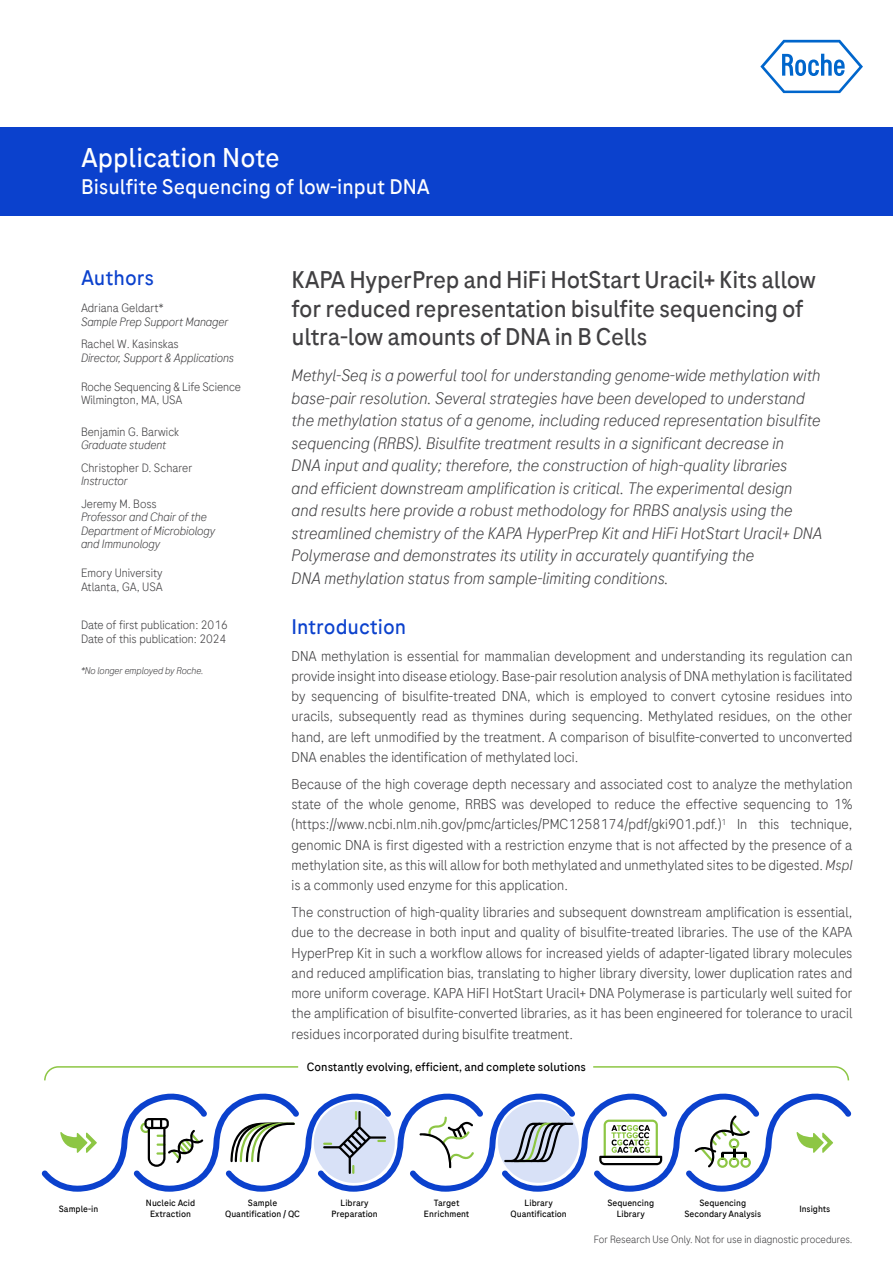
<style>
.page{position:relative;width:893px;height:1263px;background:#fff}
.page>*{position:absolute;margin:0;border:0;box-sizing:border-box;transform-origin:0 0}
.t1{font:27px "Roche Sans";color:#fff}
.t2{font:24px/28.5px "Roche Sans";letter-spacing:-.015em;color:#414042}
.t3{font:21px "Roche Sans";color:#fff}
.t4{font:21px "Roche Sans";color:#0b41cd}
.t5{font:italic 300 16.5px/22.5px "Roche Sans";color:#414042}
.t6{font:300 14.25px/20.2px "Roche Sans";color:#414042;text-align:justify}
.t7{font:300 12px/13.5px "Roche Sans";color:#414042}
.t8{font:italic 300 12px/13.5px "Roche Sans";letter-spacing:-.01em;color:#414042}
.t9{font:11.85px "Roche Sans";color:#000}
.t10{font:300 10.5px "Roche Sans";color:#414042}
.t11{font:italic 300 9.75px "Roche Sans";letter-spacing:-.01em;color:#414042}
.t12{font:9px/11.2px "Roche Sans";color:#000;text-align:center}
.s1{font-style:italic}
</style>
<div class="page">
<div style="left:0;top:127px;width:893px;height:88px;background:#0b41cd"></div>
<svg style="left:760px;top:40px;width:103px;height:53px"></svg>
<svg style="left:44px;top:1066px;width:254px;height:14px"></svg>
<svg style="left:593px;top:1066px;width:256px;height:14px"></svg>
<svg style="left:41px;top:1093px;width:810px;height:99px"></svg>
<h1 class="t1" style="left:81px;top:140px;width:200px">Application Note</h1>
<h3 class="t3" style="left:81px;top:173px;width:350px">Bisulfite Sequencing of low-input DNA</h3>
<h3 class="t4" style="left:81px;top:265px;width:75px">Authors</h3>
<p class="t7" style="left:81px;top:301px;width:84px">Adriana Geldart*</p>
<p class="t8" style="left:81px;top:315px;width:149px">Sample Prep Support Manager</p>
<p class="t7" style="left:81px;top:337px;width:99px">Rachel W. Kasinskas</p>
<p class="t8" style="left:81px;top:351px;width:155px">Director, Support &amp; Applications</p>
<p class="t7" style="left:81px;top:380px;width:162px">Roche Sequencing &amp; Life Science<br>Wilmington, MA, USA</p>
<p class="t7" style="left:81px;top:425px;width:100px">Benjamin G. Barwick</p>
<p class="t8" style="left:81px;top:438px;width:87px">Graduate student</p>
<p class="t7" style="left:81px;top:461px;width:113px">Christopher D. Scharer</p>
<p class="t8" style="left:81px;top:474px;width:48px">Instructor</p>
<p class="t7" style="left:81px;top:496px;width:77px">Jeremy M. Boss</p>
<p class="t8" style="left:81px;top:510px;width:136px">Professor and Chair of the<br>Department of Microbiology and Immunology</p>
<p class="t7" style="left:81px;top:566px;width:83px">Emory University<br>Atlanta, GA, USA</p>
<p class="t7" style="left:81px;top:618px;width:148px">Date of first publication: 2016<br>Date of this publication: 2024</p>
<p class="t11" style="left:81px;top:665px;width:124px">*No longer employed by Roche.</p>
<h2 class="t2" style="left:292px;top:265px;width:526px">KAPA HyperPrep and HiFi HotStart Uracil+ Kits allow for reduced representation bisulfite sequencing of ultra-low amounts of DNA in B Cells</h2>
<p class="t5" style="left:292px;top:364px;width:532px">Methyl-Seq is a powerful tool for understanding genome-wide methylation with base-pair resolution. Several strategies have been developed to understand the methylation status of a genome, including reduced representation bisulfite sequencing (RRBS). Bisulfite treatment results in a significant decrease in<br>DNA input and quality; therefore, the construction of high-quality libraries<br>and efficient downstream amplification is critical. The experimental design and results here provide a robust methodology for RRBS analysis using the streamlined chemistry of the KAPA HyperPrep Kit and HiFi HotStart Uracil+ DNA Polymerase and demonstrates its utility in accurately quantifying the<br>DNA methylation status from sample-limiting conditions.</p>
<h3 class="t4" style="left:292px;top:613px;width:116px">Introduction</h3>
<p class="t6" style="left:292px;top:645px;width:562px">DNA methylation is essential for mammalian development and understanding its regulation can provide insight into disease etiology. Base-pair resolution analysis of DNA methylation is facilitated by sequencing of bisulfite-treated DNA, which is employed to convert cytosine residues into uracils, subsequently read as thymines during sequencing. Methylated residues, on the other hand, are left unmodified by the treatment. A comparison of bisulfite-converted to unconverted DNA enables the identification of methylated loci.</p>
<p class="t6" style="left:292px;top:773px;width:562px">Because of the high coverage depth necessary and associated cost to analyze the methylation state of the whole genome, RRBS was developed to reduce the effective sequencing to 1% (https://www.ncbi.nlm.nih.gov/pmc/articles/PMC1258174/pdf/gki901.pdf.)<sup>1</sup> In this technique, genomic DNA is first digested with a restriction enzyme that is not affected by the presence of a methylation site, as this will allow for both methylated and unmethylated sites to be digested. <span class="s1">MspI </span>is a commonly used enzyme for this application.</p>
<p class="t6" style="left:292px;top:902px;width:562px">The construction of high-quality libraries and subsequent downstream amplification is essential, due to the decrease in both input and quality of bisulfite-treated libraries. The use of the KAPA HyperPrep Kit in such a workflow allows for increased yields of adapter-ligated library molecules and reduced amplification bias, translating to higher library diversity, lower duplication rates and more uniform coverage. KAPA HiFI HotStart Uracil+ DNA Polymerase is particularly well suited for the amplification of bisulfite-converted libraries, as it has been engineered for tolerance to uracil residues incorporated during bisulfite treatment.</p>
<p class="t9" style="left:307px;top:1060px;width:281px">Constantly evolving, efficient, and complete solutions</p>
<p class="t12" style="left:225px;top:1197px;width:76px">Sample<br>Quantification / QC</p>
<p class="t12" style="left:511px;top:1197px;width:58px">Library<br>Quantification</p>
<p class="t12" style="left:684px;top:1197px;width:78px">Sequencing<br>Secondary Analysis</p>
<p class="t12" style="left:799px;top:1203px;width:33px">Insights</p>
<p class="t12" style="left:607px;top:1197px;width:48px">Sequencing<br>Library</p>
<p class="t12" style="left:59px;top:1203px;width:41px">Sample-in</p>
<p class="t12" style="left:331px;top:1197px;width:48px">Library<br>Preparation</p>
<p class="t12" style="left:146px;top:1197px;width:51px">Nucleic Acid<br>Extraction</p>
<p class="t12" style="left:424px;top:1197px;width:47px">Target<br>Enrichment</p>
<p class="t10" style="left:594px;top:1232px;width:260px">For Research Use Only. Not for use in diagnostic procedures.</p>
</div>
